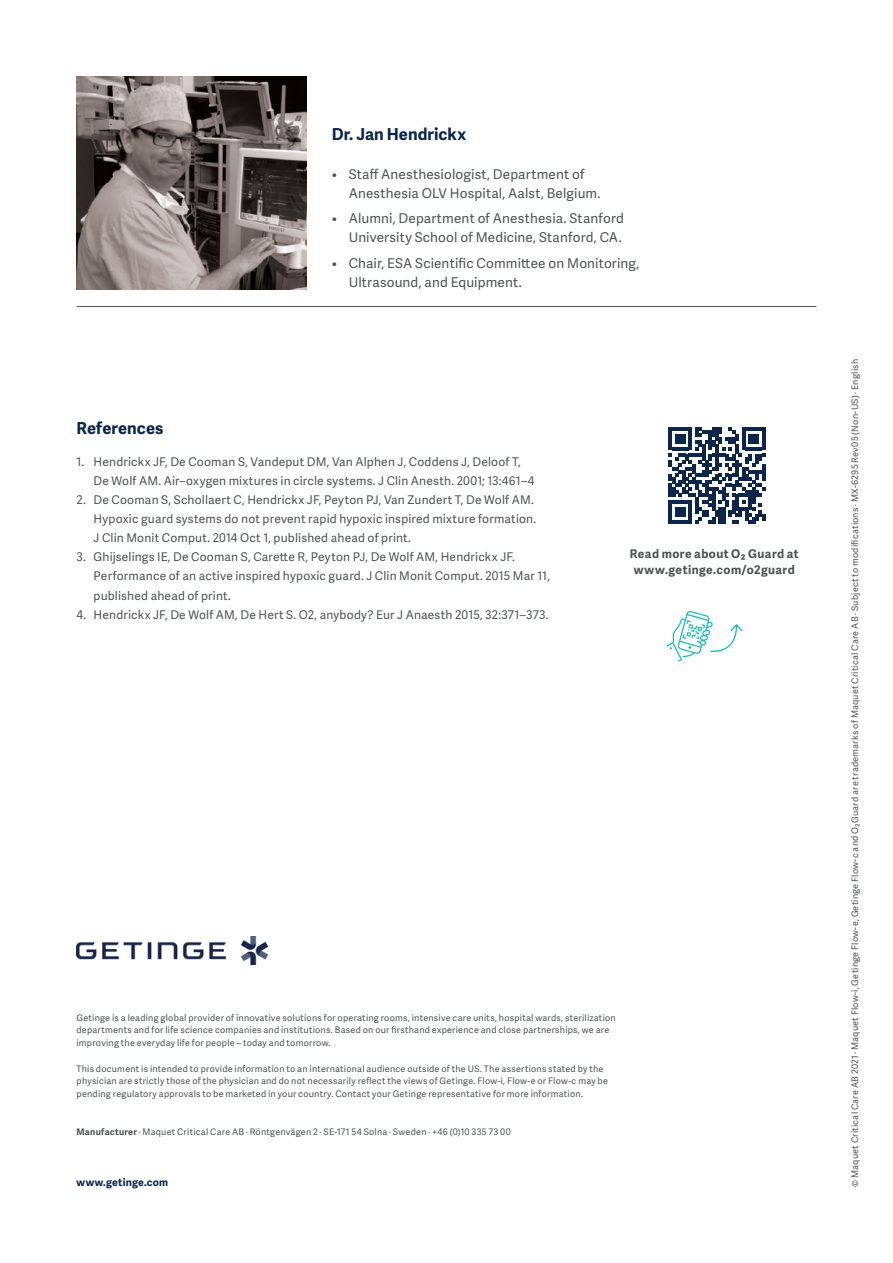
<style>
.page{position:relative;width:893px;height:1263px;background:#fff}
.page>*{position:absolute;margin:0;border:0;box-sizing:border-box;transform-origin:0 0}
.A4_USL_Sub-heading_B{font:700 16.5px "Adelle Sans";letter-spacing:.005em;color:#0c254b}
.t1{font:13.5px/19.2px "Adelle Sans";letter-spacing:.01em;color:#505353}
.t2{font:12px/19.2px "Adelle Sans";letter-spacing:.015em;color:#505353}
.A4_USL_Caption_Adell{font:700 12px/15.9px "Adelle Sans";letter-spacing:.035em;color:#505353;text-align:center}
.t3{font:700 10.5px "Adelle Sans";letter-spacing:.02em;color:#0c254b}
.t4{font:9px/12.8px "Adelle Sans";letter-spacing:.025em;color:#505353}
.s1{font-weight:700}
</style>
<div class="page">
<img style="left:77px;top:936px;width:191px;height:28px">
<img style="left:77px;top:77px;width:229px;height:212px">
<hr style="left:77px;top:306px;width:739px;height:1px;background:#505353">
<svg style="left:666px;top:611px;width:77px;height:51px"></svg>
<svg style="left:669px;top:427px;width:96px;height:97px"></svg>
<p class="A4_USL_Sub-heading_B" style="left:332px;top:122px;width:136px">Dr. Jan Hendrickx</p>
<p class="t1" style="left:349px;top:164px;width:253px;text-indent:-17px">• Staff Anesthesiologist, Department of<br>Anesthesia OLV Hospital, Aalst, Belgium.</p>
<p class="t1" style="left:332px;top:208px;width:294px;text-align:right">• Alumni, Department of Anesthesia. Stanford<br>University School of Medicine, Stanford, CA.</p>
<p class="t1" style="left:349px;top:253px;width:292px;text-indent:-17px">• Chair, ESA Scientific Committee on Monitoring,<br>Ultrasound, and Equipment.</p>
<p class="A4_USL_Sub-heading_B" style="left:77px;top:416px;width:88px">References</p>
<p class="t2" style="left:94px;top:451px;width:442px;text-indent:-17px">1. Hendrickx JF, De Cooman S, Vandeput DM, Van Alphen J, Coddens J, Deloof T,<br>De Wolf AM. Air–oxygen mixtures in circle systems. J Clin Anesth. 2001; 13:461–4</p>
<p class="t2" style="left:94px;top:490px;width:444px;text-indent:-17px">2. De Cooman S, Schollaert C, Hendrickx JF, Peyton PJ, Van Zundert T, De Wolf AM.<br>Hypoxic guard systems do not prevent rapid hypoxic inspired mixture formation.<br>J Clin Monit Comput. 2014 Oct 1, published ahead of print.</p>
<p class="t2" style="left:94px;top:547px;width:458px;text-indent:-17px">3. Ghijselings IE, De Cooman S, Carette R, Peyton PJ, De Wolf AM, Hendrickx JF.<br>Performance of an active inspired hypoxic guard. J Clin Monit Comput. 2015 Mar 11, published ahead of print.</p>
<p class="t2" style="left:77px;top:604px;width:474px">4. Hendrickx JF, De Wolf AM, De Hert S. O2, anybody? Eur J Anaesth 2015, 32:371–373.</p>
<p class="A4_USL_Caption_Adell" style="left:630px;top:545px;width:170px">Read more about O₂ Guard at www.getinge.com/o2guard</p>
<p class="t4" style="left:77px;top:1011px;width:541px">Getinge is a leading global provider of innovative solutions for operating rooms, intensive care units, hospital wards, sterilization departments and for life science companies and institutions. Based on our firsthand experience and close partnerships, we are improving the everyday life for people – today and tomorrow.</p>
<p class="t4" style="left:77px;top:1062px;width:533px">This document is intended to provide information to an international audience outside of the US. The assertions stated by the physician are strictly those of the physician and do not necessarily reflect the views of Getinge. Flow-i, Flow-e or Flow-c may be pending regulatory approvals to be marketed in your country. Contact your Getinge representative for more information.</p>
<p class="t4" style="left:77px;top:1125px;width:436px"><span class="s1">Manufacturer</span> · Maquet Critical Care AB · Röntgenvägen 2 · SE-171 54 Solna · Sweden · +46 (0)10 335 73 00</p>
<p class="t3" style="left:77px;top:1175px;width:93px">www.getinge.com</p>
<p class="t4" style="left:848px;top:1187px;width:829px;rotate:-90deg">© Maquet Critical Care AB 2021 · Maquet Flow-i, Getinge Flow-e, Getinge Flow-c and O₂Guard are trademarks of Maquet Critical Care AB · Subject to modifications · MX-6295 Rev05 (Non-US) · English</p>
</div>
